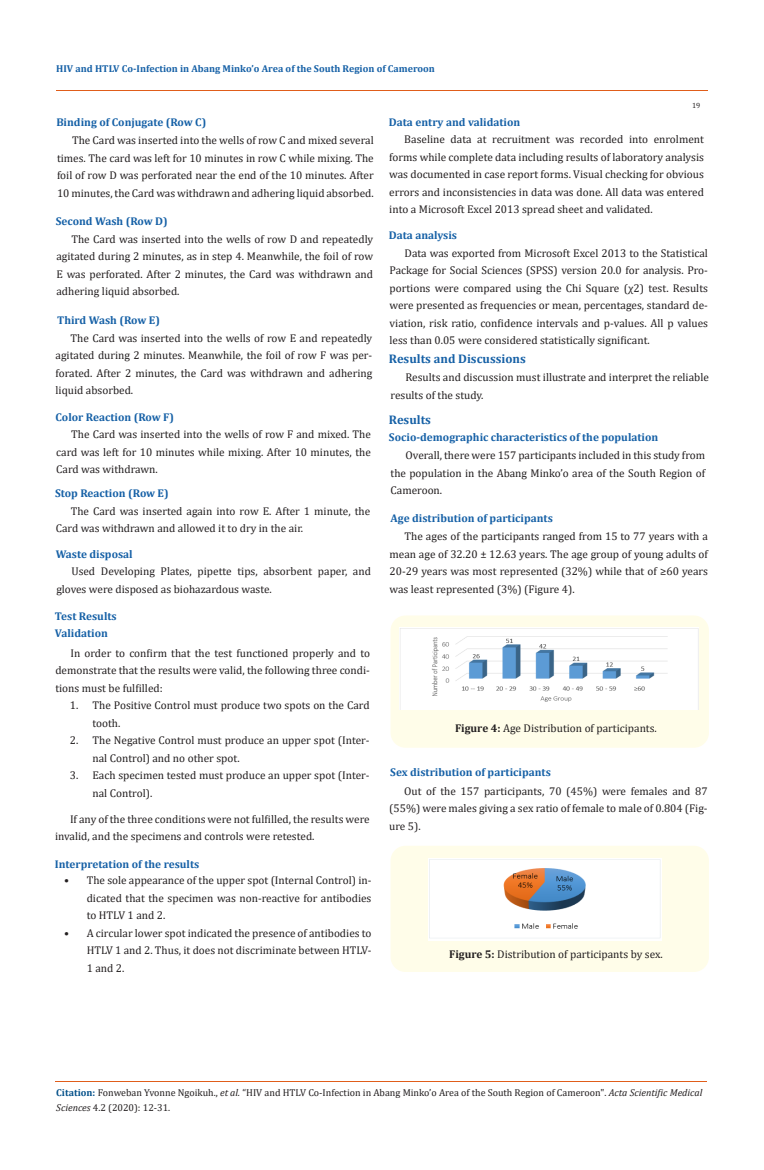
<style>
.page{position:relative;width:764px;height:1170px;background:#fff}
.page>*{position:absolute;margin:0;border:0;box-sizing:border-box;transform-origin:0 0}
.t1{font:700 12.5px "Cambria";color:#1560a6}
.t2{font:11.25px/17.5px "Cambria";color:#231f20;text-align:justify}
.t3{font:700 11.25px "Cambria";color:#1560a6}
.t4{font:10px/15px "Cambria";color:#231f20}
.t5{font:700 10px "Cambria";color:#1560a6}
.t6{font:7.5px "Cambria";color:#231f20}
.s1{font-weight:700}
.s2{font-weight:700;color:#035089}
.s3{font-style:italic}
</style>
<div class="page">
<hr style="left:56px;top:91px;width:651px;height:1px;background:#e05d1a">
<div style="left:390px;top:615px;width:319px;height:133px;background:#fffde9;border-radius:15px"></div>
<img style="left:399px;top:627px;width:300px;height:83px">
<div style="left:390px;top:846px;width:319px;height:126px;background:#fffde9;border-radius:15px"></div>
<img style="left:428px;top:858px;width:233px;height:82px">
<hr style="left:55px;top:1081px;width:651px;height:1px;background:#e05d1a">
<p class="t5" style="left:56px;top:61px;width:380px">HIV and HTLV Co-Infection in Abang Minko’o Area of the South Region of Cameroon</p>
<p class="t6" style="left:692px;top:101px;width:10px">19</p>
<p class="t3" style="left:56px;top:114px;width:151px">Binding of Conjugate (Row C)</p>
<p class="t2" style="left:57px;top:131px;width:318px;text-indent:15px">The Card was inserted into the wells of row C and mixed several times. The card was left for 10 minutes in row C while mixing. The foil of row D was perforated near the end of the 10 minutes. After 10 minutes, the Card was withdrawn and adhering liquid absorbed.</p>
<p class="t3" style="left:56px;top:213px;width:114px">Second Wash (Row D)</p>
<p class="t2" style="left:56px;top:230px;width:318px;text-indent:15px">The Card was inserted into the wells of row D and repeatedly agitated during 2 minutes, as in step 4. Meanwhile, the foil of row E was perforated. After 2 minutes, the Card was withdrawn and adhering liquid absorbed.</p>
<p class="t3" style="left:57px;top:312px;width:104px">Third Wash (Row E)</p>
<p class="t2" style="left:56px;top:329px;width:318px;text-indent:15px">The Card was inserted into the wells of row E and repeatedly agitated during 2 minutes. Meanwhile, the foil of row F was per&shy;forated. After 2 minutes, the Card was withdrawn and adhering liquid absorbed.</p>
<p class="t3" style="left:56px;top:409px;width:120px">Color Reaction (Row F)</p>
<p class="t2" style="left:56px;top:426px;width:316px;text-indent:15px">The Card was inserted into the wells of row F and mixed. The card was left for 10 minutes while mixing. After 10 minutes, the Card was withdrawn.</p>
<p class="t3" style="left:55px;top:485px;width:115px">Stop Reaction (Row E)</p>
<p class="t2" style="left:56px;top:502px;width:316px;text-indent:15px">The Card was inserted again into row E. After 1 minute, the<br>Card was withdrawn and allowed it to dry in the air.</p>
<p class="t3" style="left:56px;top:546px;width:79px">Waste disposal</p>
<p class="t2" style="left:56px;top:563px;width:316px;text-indent:15px">Used Developing Plates, pipette tips, absorbent paper, and gloves were disposed as biohazardous waste.</p>
<p class="t3" style="left:55px;top:608px;width:63px">Test Results</p>
<p class="t3" style="left:55px;top:625px;width:54px">Validation</p>
<p class="t2" style="left:55px;top:644px;width:316px;text-indent:15px">In order to confirm that the test functioned properly and to demonstrate that the results were valid, the following three condi&shy;tions must be fulfilled:</p>
<p class="t2" style="left:92px;top:697px;width:279px;text-indent:-22px">1. The Positive Control must produce two spots on the Card tooth.</p>
<p class="t2" style="left:92px;top:732px;width:279px;text-indent:-22px">2. The Negative Control must produce an upper spot (Inter&shy;nal Control) and no other spot.</p>
<p class="t2" style="left:92px;top:767px;width:279px;text-indent:-22px">3. Each specimen tested must produce an upper spot (Inter&shy;nal Control).</p>
<p class="t2" style="left:55px;top:810px;width:316px;text-indent:15px">If any of the three conditions were not fulfilled, the results were invalid, and the specimens and controls were retested.</p>
<p class="t3" style="left:55px;top:856px;width:146px">Interpretation of the results</p>
<p class="t2" style="left:87px;top:871px;width:286px;text-indent:-23px">• The sole appearance of the upper spot (Internal Control) in&shy;dicated that the specimen was non-reactive for antibodies to HTLV 1 and 2.</p>
<p class="t2" style="left:87px;top:924px;width:286px;text-indent:-23px">• A circular lower spot indicated the presence of antibodies to HTLV 1 and 2. Thus, it does not discriminate between HTLV-1 and 2.</p>
<p class="t3" style="left:389px;top:114px;width:133px">Data entry and validation</p>
<p class="t2" style="left:389px;top:131px;width:316px;text-indent:15px">Baseline data at recruitment was recorded into enrolment forms while complete data including results of laboratory analysis was documented in case report forms. Visual checking for obvious errors and inconsistencies in data was done. All data was entered into a Microsoft Excel 2013 spread sheet and validated.</p>
<p class="t3" style="left:389px;top:227px;width:70px">Data analysis</p>
<p class="t2" style="left:389px;top:244px;width:320px;text-indent:15px">Data was exported from Microsoft Excel 2013 to the Statistical Package for Social Sciences (SPSS) version 20.0 for analysis. Pro&shy;portions were compared using the Chi Square (χ2) test. Results were presented as frequencies or mean, percentages, standard de&shy;viation, risk ratio, confidence intervals and p-values. All p values less than 0.05 were considered statistically significant.</p>
<p class="t2" style="left:390px;top:369px;width:320px;text-indent:15px">Results and discussion must illustrate and interpret the reliable results of the study.</p>
<p class="t1" style="left:389px;top:411px;width:44px">Results</p>
<p class="t2" style="left:390px;top:446px;width:316px;text-indent:15px">Overall, there were 157 participants included in this study from the population in the Abang Minko’o area of the South Region of Cameroon.</p>
<p class="t1" style="left:389px;top:350px;width:138px">Results and Discussions</p>
<p class="t3" style="left:389px;top:429px;width:271px">Socio-demographic characteristics of the population</p>
<p class="t3" style="left:390px;top:510px;width:164px">Age distribution of participants</p>
<p class="t2" style="left:389px;top:528px;width:320px;text-indent:15px">The ages of the participants ranged from 15 to 77 years with a mean age of 32.20 ± 12.63 years. The age group of young adults of 20-29 years was most represented (32%) while that of ≥60 years was least represented (3%) (Figure 4).</p>
<p class="t2" style="left:455px;top:719px;width:203px"><span class="s1">Figure 4:</span> Age Distribution of participants.</p>
<p class="t3" style="left:390px;top:764px;width:162px">Sex distribution of participants</p>
<p class="t2" style="left:389px;top:782px;width:320px;text-indent:15px">Out of the 157 participants, 70 (45%) were females and 87 (55%) were males giving a sex ratio of female to male of 0.804 (Fig&shy;ure 5).</p>
<p class="t2" style="left:449px;top:946px;width:215px"><span class="s1">Figure 5:</span> Distribution of participants by sex.</p>
<p class="t4" style="left:56px;top:1085px;width:648px"><span class="s2">Citation:</span> Fonweban Yvonne Ngoikuh., <span class="s3">et al.</span> “HIV and HTLV Co-Infection in Abang Minko’o Area of the South Region of Cameroon". <span class="s3">Acta Scientific Medical<br>Sciences</span> 4.2 (2020): 12-31.</p>
</div>
